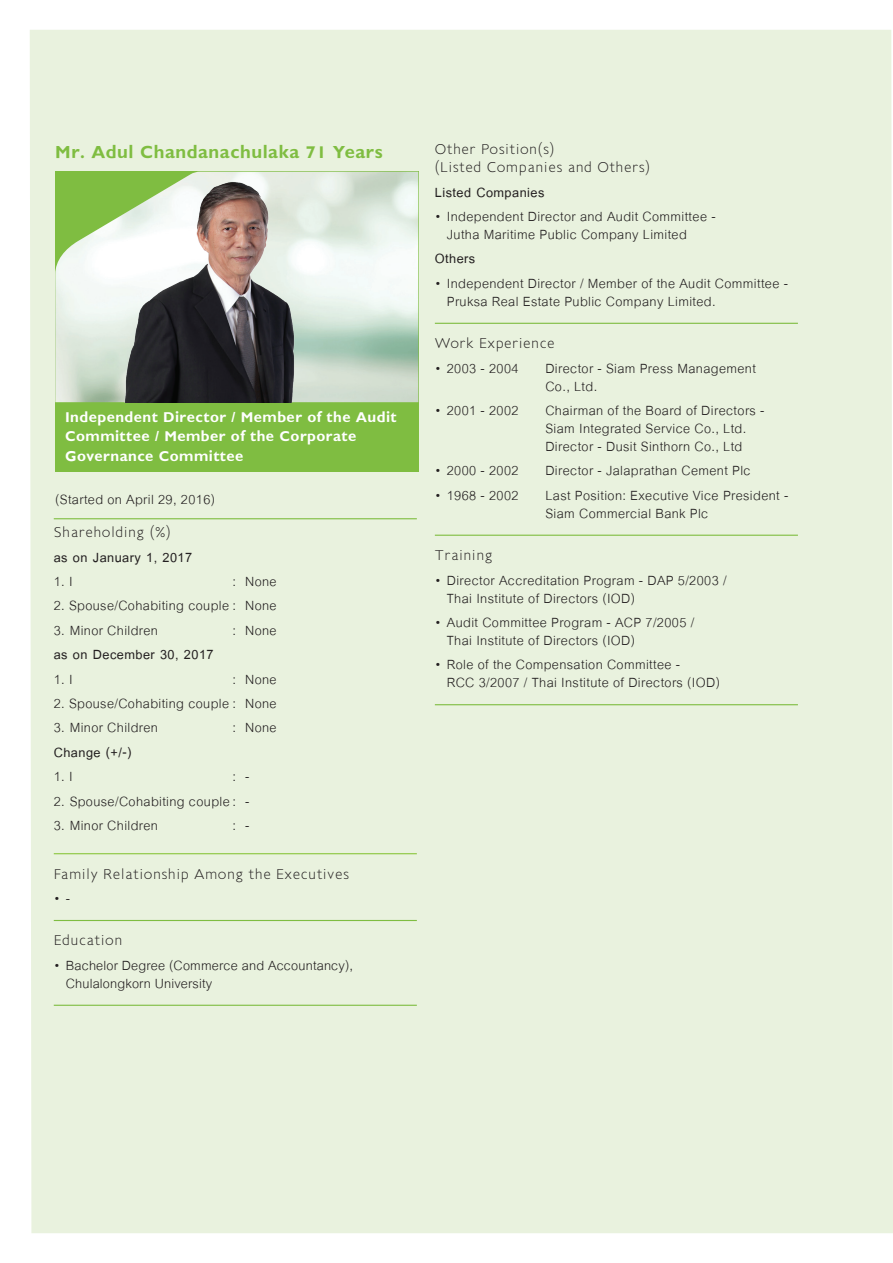
<style>
.page{position:relative;width:893px;height:1263px;background:#fff}
.page>*{position:absolute;margin:0;border:0;box-sizing:border-box;transform-origin:0 0}
.t1{font:700 24px "DB Gill Siam X";letter-spacing:.025em;color:#7fbd41}
.t2{font:19.5px/18px "Cordia New";letter-spacing:.02em;color:#231f20}
.t3{font:300 19.5px/18px "DB Gill Siam X";letter-spacing:.025em;color:#231f20}
.t4{font:700 19.5px/19.5px "DB Gill Siam X";letter-spacing:.025em;color:#fff}
.t5{font:700 19.5px "Cordia New";letter-spacing:.02em;color:#231f20}
</style>
<div class="page">
<div style="left:30px;top:30px;width:863px;height:1203px;background:#e9f2de"></div>
<div style="left:55px;top:172px;width:363px;height:300px;background:#7fbd41"></div>
<img style="left:55px;top:172px;width:363px;height:230px">
<img style="left:106px;top:177px;width:261px;height:225px">
<hr style="left:54px;top:518px;width:363px;height:1px;background:#7fbd41">
<hr style="left:54px;top:853px;width:363px;height:1px;background:#8bc63e">
<hr style="left:54px;top:920px;width:363px;height:1px;background:#7fbd41">
<hr style="left:54px;top:1005px;width:363px;height:1px;background:#7fbd41">
<hr style="left:435px;top:323px;width:363px;height:1px;background:#7fbd41">
<hr style="left:435px;top:535px;width:363px;height:1px;background:#7fbd41">
<hr style="left:435px;top:704px;width:363px;height:1px;background:#7fbd41">
<p class="t1" style="left:55px;top:139px;width:329px">Mr. Adul Chandanachulaka 71 Years</p>
<p class="t4" style="left:65px;top:407px;width:333px">Independent Director / Member of the Audit<br>Committee / Member of the Corporate<br>Governance Committee</p>
<p class="t2" style="left:55px;top:489px;width:161px">(Started on April 29, 2016)</p>
<p class="t3" style="left:54px;top:523px;width:119px">Shareholding (%)</p>
<p class="t5" style="left:54px;top:545px;width:140px">as on January 1, 2017</p>
<p class="t2" style="left:54px;top:572px;width:20px">1.I</p>
<p class="t2" style="left:232px;top:572px;width:46px">: None</p>
<p class="t2" style="left:54px;top:596px;width:224px">2. Spouse/Cohabiting couple: None</p>
<p class="t2" style="left:54px;top:621px;width:106px">3. Minor Children</p>
<p class="t2" style="left:232px;top:621px;width:46px">: None</p>
<p class="t5" style="left:54px;top:643px;width:161px">as on December 30, 2017</p>
<p class="t2" style="left:54px;top:669px;width:20px">1.I</p>
<p class="t2" style="left:232px;top:669px;width:46px">: None</p>
<p class="t2" style="left:54px;top:694px;width:224px">2. Spouse/Cohabiting couple: None</p>
<p class="t2" style="left:54px;top:718px;width:106px">3. Minor Children</p>
<p class="t2" style="left:232px;top:718px;width:46px">: None</p>
<p class="t5" style="left:54px;top:740px;width:79px">Change (+/-)</p>
<p class="t2" style="left:54px;top:767px;width:20px">1.I</p>
<p class="t2" style="left:232px;top:767px;width:19px">: -</p>
<p class="t2" style="left:54px;top:791px;width:197px">2. Spouse/Cohabiting couple: -</p>
<p class="t2" style="left:54px;top:816px;width:106px">3. Minor Children</p>
<p class="t2" style="left:232px;top:816px;width:19px">: -</p>
<p class="t3" style="left:54px;top:865px;width:297px">Family Relationship Among the Executives</p>
<p class="t2" style="left:54px;top:889px;width:18px">• -</p>
<p class="t3" style="left:54px;top:931px;width:70px">Education</p>
<p class="t2" style="left:66px;top:955px;width:289px;text-indent:-12px">• Bachelor Degree (Commerce and Accountancy),<br>Chulalongkorn University</p>
<p class="t3" style="left:435px;top:140px;width:217px">Other Position(s)<br>(Listed Companies and Others)</p>
<p class="t5" style="left:435px;top:180px;width:111px">Listed Companies</p>
<p class="t2" style="left:447px;top:207px;width:270px;text-indent:-12px">• Independent Director and Audit Committee -<br>Jutha Maritime Public Company Limited</p>
<p class="t5" style="left:435px;top:247px;width:42px">Others</p>
<p class="t2" style="left:447px;top:274px;width:343px;text-indent:-12px">• Independent Director / Member of the Audit Committee -<br>Pruksa Real Estate Public Company Limited.</p>
<p class="t3" style="left:435px;top:334px;width:121px">Work Experience</p>
<p class="t2" style="left:435px;top:358px;width:85px">• 2003 - 2004</p>
<p class="t2" style="left:545px;top:358px;width:212px">Director - Siam Press Management<br>Co., Ltd.</p>
<p class="t2" style="left:435px;top:401px;width:85px">• 2001 - 2002</p>
<p class="t2" style="left:545px;top:401px;width:221px">Chairman of the Board of Directors -<br>Siam Integrated Service Co., Ltd.<br>Director - Dusit Sinthorn Co., Ltd</p>
<p class="t2" style="left:435px;top:461px;width:85px">• 2000 - 2002</p>
<p class="t2" style="left:545px;top:461px;width:207px">Director - Jalaprathan Cement Plc</p>
<p class="t2" style="left:435px;top:485px;width:85px">• 1968 - 2002</p>
<p class="t2" style="left:545px;top:485px;width:244px">Last Position: Executive Vice President -<br>Siam Commercial Bank Plc</p>
<p class="t3" style="left:435px;top:546px;width:59px">Training</p>
<p class="t2" style="left:447px;top:570px;width:281px;text-indent:-12px">• Director Accreditation Program - DAP 5/2003 /<br>Thai Institute of Directors (IOD)</p>
<p class="t2" style="left:447px;top:613px;width:249px;text-indent:-12px">• Audit Committee Program - ACP 7/2005 /<br>Thai Institute of Directors (IOD)</p>
<p class="t2" style="left:447px;top:655px;width:275px;text-indent:-12px">• Role of the Compensation Committee -<br>RCC 3/2007 / Thai Institute of Directors (IOD)</p>
</div>
